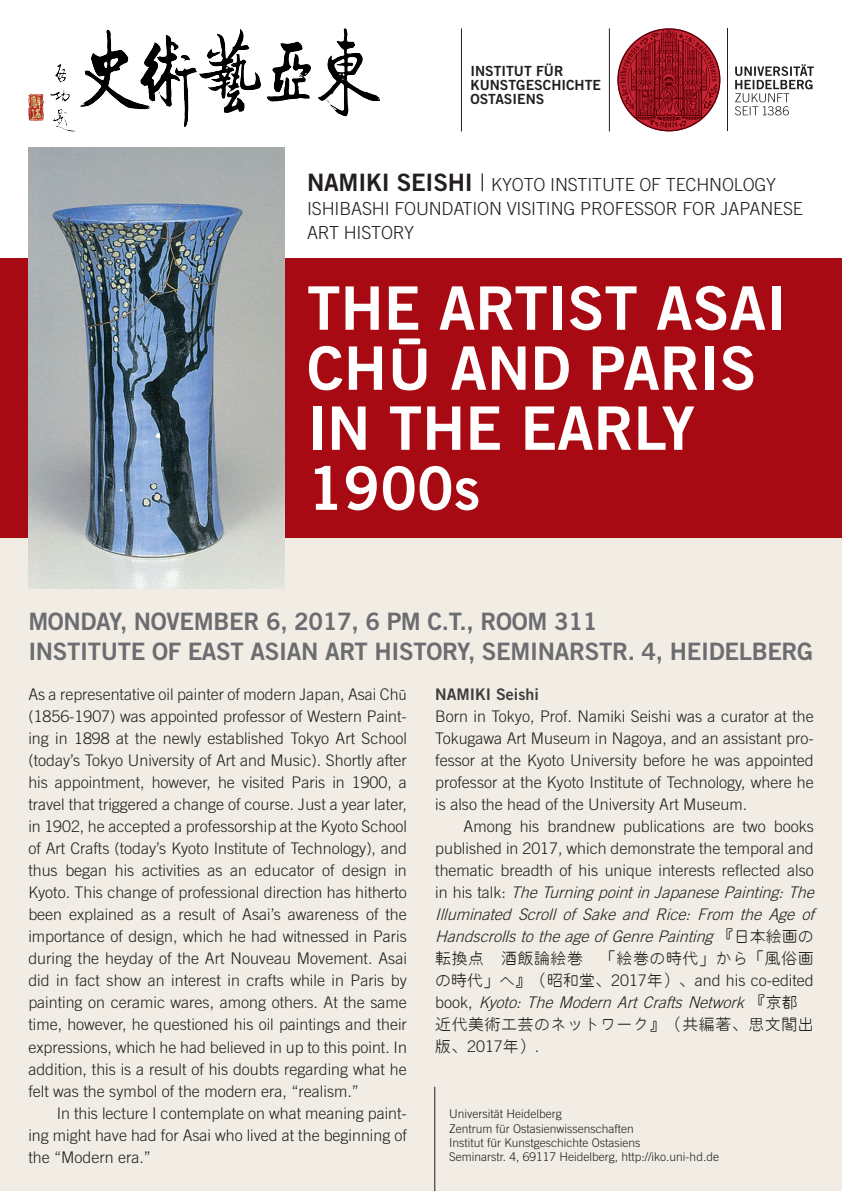
<style>
.page{position:relative;width:842px;height:1191px;background:#fff}
.page>*{position:absolute;margin:0;border:0;box-sizing:border-box;transform-origin:0 0}
.t1{font:60px/60px "Trade Gothic LT Std Bd 2";color:#fff}
.t2{font:24px/30px "Trade Gothic LT Std Bd 2";letter-spacing:-.015em;color:#6c6d70}
.t3{font:300 18px/24px "Trade Gothic LT Std";letter-spacing:-.01em;color:#231f20}
.t4{font:300 16px/22px "Trade Gothic LT Std";color:#231f20;text-align:justify}
.t5{font:16px "Trade Gothic LT Std Bd 2";color:#3e3e3f}
.t6{font:14px/14px "Trade Gothic LT Std Bd 2";color:#231f20}
.t7{font:300 12px "Trade Gothic LT Std";color:#231f20}
.s1{font-family:"Trade Gothic LT Std Bd 2";font-weight:400;font-size:24px}
.s2{font-size:24px}
.s3{font-family:"Calibri";font-weight:700;font-size:65px}
.s4{font-family:"Calibri"}
.s5{font-style:italic}
.s6{font-family:"EPSON MARUGO";font-weight:400}
</style>
<div class="page">
<div style="left:0;top:529px;width:842px;height:662px;background:#f1ece4"></div>
<div style="left:0;top:258px;width:842px;height:280px;background:#a70a12"></div>
<img style="left:28px;top:148px;width:256px;height:440px">
<svg style="left:735px;top:64px;width:79px;height:51px"></svg>
<hr style="left:728px;top:28px;width:1px;height:103px;background:#231f20">
<svg style="left:617px;top:28px;width:103px;height:103px"></svg>
<hr style="left:609px;top:28px;width:1px;height:103px;background:#231f20">
<hr style="left:461px;top:28px;width:1px;height:103px;background:#231f20">
<img style="left:318px;top:28px;width:62px;height:89px">
<hr style="left:435px;top:1086px;width:1px;height:105px;background:#231f20">
<p class="t6" style="left:470px;top:64px;width:132px">INSTITUT FÜR<br>KUNSTGESCHICHTE<br>OSTASIENS</p>
<p class="t3" style="left:307px;top:173px;width:497px"><span class="s1">NAMIKI SEISHI</span> <span class="s2">|</span> KYOTO INSTITUTE OF TECHNOLOGY<br>ISHIBASHI FOUNDATION VISITING PROFESSOR FOR JAPANESE<br>ART HISTORY</p>
<p class="t1" style="left:307px;top:277px;width:480px">THE ARTIST ASAI<br>CH<span class="s3">Ū</span> AND PARIS<br>IN THE EARLY<br>1900s</p>
<p class="t2" style="left:28px;top:606px;width:786px">MONDAY, NOVEMBER 6, 2017, 6 PM C.T., ROOM 311<br>INSTITUTE OF EAST ASIAN ART HISTORY, SEMINARSTR. 4, HEIDELBERG</p>
<p class="t4" style="left:28px;top:683px;width:380px">As a representative oil painter of modern Japan, Asai Ch<span class="s4">ū </span>(1856-1907) was appointed professor of Western Paint&shy;ing in 1898 at the newly established Tokyo Art School (today’s Tokyo University of Art and Music). Shortly after his appointment, however, he visited Paris in 1900, a travel that triggered a change of course. Just a year later, in 1902, he accepted a professorship at the Kyoto School of Art Crafts (today’s Kyoto Institute of Technology), and thus began his activities as an educator of design in Kyoto. This change of professional direction has hitherto been explained as a result of Asai’s awareness of the importance of design, which he had witnessed in Paris during the heyday of the Art Nouveau Movement. Asai did in fact show an interest in crafts while in Paris by painting on ceramic wares, among others. At the same time, however, he questioned his oil paintings and their expressions, which he had believed in up to this point. In addition, this is a result of his doubts regarding what he felt was the symbol of the modern era, “realism.”</p>
<p class="t4" style="left:28px;top:1101px;width:380px;text-indent:28px">In this lecture I contemplate on what meaning paint&shy;ing might have had for Asai who lived at the beginning of the “Modern era.”</p>
<p class="t5" style="left:435px;top:684px;width:105px">NAMIKI Seishi</p>
<p class="t4" style="left:435px;top:705px;width:380px">Born in Tokyo, Prof. Namiki Seishi was a curator at the Tokugawa Art Museum in Nagoya, and an assistant pro&shy;fessor at the Kyoto University before he was appointed professor at the Kyoto Institute of Technology, where he is also the head of the University Art Museum.</p>
<p class="t4" style="left:435px;top:815px;width:385px;text-align:left;text-indent:28px">Among his brandnew publications are two books published in 2017, which demonstrate the temporal and thematic breadth of his unique interests reflected also i n h i s t a l k : <span class="s5">TheTurningpointinJapanesePainting:The Illuminated Scroll of Sake and Rice: From the Age of HandscrollstotheageofGenrePainting</span> <span class="s6">『日本絵画の転換点　酒飯論絵巻　「絵巻の時代」から「風俗画の時代」へ』（昭和堂、</span>2017<span class="s6">年）、</span>and his co-edited b o o k , <span class="s5">Kyoto: The Modern Art Crafts Network</span> <span class="s6">『京都　近代美術工芸のネットワーク』（共編著、思文閣出版、</span>2017<span class="s6">年）</span>.</p>
<p class="t7" style="left:449px;top:1106px;width:114px">Universität Heidelberg</p>
<p class="t7" style="left:449px;top:1121px;width:186px">Zentrum für Ostasienwissenschaften</p>
<p class="t7" style="left:449px;top:1135px;width:193px">Institut für Kunstgeschichte Ostasiens</p>
<p class="t7" style="left:449px;top:1150px;width:271px">Seminarstr. 4, 69117 Heidelberg, http://iko.uni-hd.de</p>
</div>
